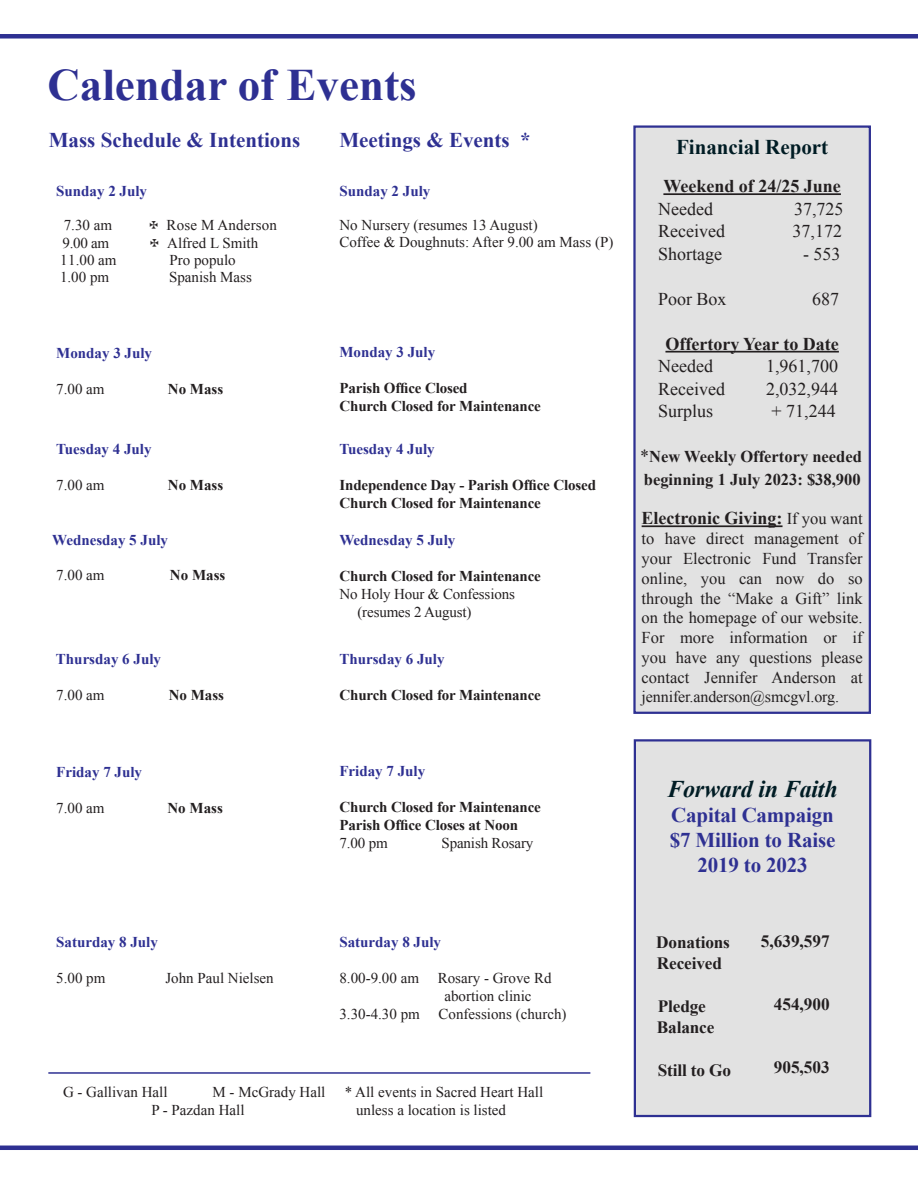
<style>
.page{position:relative;width:918px;height:1188px;background:#fff}
.page>*{position:absolute;margin:0;border:0;box-sizing:border-box;transform-origin:0 0}
.t1{font:700 45px "Times New Roman";color:#2e3092}
.t2{font:italic 700 24px "Times New Roman";letter-spacing:-.01em;color:#001c24}
.t3{font:700 21px "Times New Roman";letter-spacing:-.005em;color:#2e3092}
.t4{font:700 21px "Times New Roman";color:#001c24}
.t5{font:18px "Times New Roman";color:#231f20}
.t6{font:700 18px "Times New Roman";color:#231f20}
.t7{font:700 17.25px "Times New Roman";letter-spacing:-.01em;color:#231f20}
.t8{font:16.5px/19.8px "Times New Roman";color:#231f20;text-align:justify}
.t9{font:700 16.5px "Times New Roman";color:#231f20}
.t10{font:16.05px "Times New Roman";letter-spacing:-.01em;color:#231f20}
.t11{font:15px "Times New Roman";color:#231f20}
.t12{font:700 15px "Times New Roman";letter-spacing:-.01em;color:#231f20}
.t13{font:700 15px "Times New Roman";color:#2e3092}
.s1{font-family:"Monotype Sorts"}
.s2{font-weight:400;font-size:18px}
.s3{font-weight:400;font-size:16.5px}
</style>
<div class="page">
<div style="left:0;top:34px;width:918px;height:5px;background:#2e3092"></div>
<div style="left:634px;top:127px;width:236px;height:586px;background:#e2e2e2"></div>
<hr style="left:663px;top:193px;width:178px;height:2px;background:#231f20">
<hr style="left:665px;top:351px;width:174px;height:2px;background:#231f20">
<hr style="left:642px;top:525px;width:141px;height:2px;background:#231f20">
<div style="left:633px;top:125px;width:238px;height:589px;border:2px solid #2e3092"></div>
<hr style="left:0;top:1146px;width:918px;height:4px;background:#2e3092">
<hr style="left:48px;top:1072px;width:542px;height:2px;background:#2e3092">
<div style="left:635px;top:740px;width:235px;height:376px;background:#e2e2e2"></div>
<div style="left:634px;top:739px;width:237px;height:378px;border:2px solid #2e3092"></div>
<p class="t1" style="left:47px;top:54px;width:371px">Calendar of Events</p>
<p class="t3" style="left:49px;top:126px;width:253px">Mass Schedule &amp; Intentions</p>
<p class="t3" style="left:339px;top:126px;width:193px">Meetings &amp; Events *</p>
<p class="t13" style="left:56px;top:181px;width:92px">Sunday 2 July</p>
<p class="t11" style="left:64px;top:215px;width:50px">7.30 am</p>
<p class="t11" style="left:150px;top:215px;width:129px"><span class="s1">@</span> Rose M Anderson</p>
<p class="t11" style="left:63px;top:233px;width:48px">9.00 am</p>
<p class="t11" style="left:150px;top:233px;width:110px"><span class="s1">@</span> Alfred L Smith</p>
<p class="t11" style="left:60px;top:250px;width:58px">11.00 am</p>
<p class="t11" style="left:169px;top:250px;width:68px">Pro populo</p>
<p class="t11" style="left:60px;top:267px;width:51px">1.00 pm</p>
<p class="t11" style="left:169px;top:267px;width:84px">Spanish Mass</p>
<p class="t13" style="left:339px;top:180px;width:92px">Sunday 2 July</p>
<p class="t11" style="left:339px;top:215px;width:200px">No Nursery (resumes 13 August)</p>
<p class="t11" style="left:339px;top:232px;width:275px">Coffee &amp; Doughnuts: After 9.00 am Mass (P)</p>
<p class="t13" style="left:56px;top:342px;width:97px">Monday 3 July</p>
<p class="t11" style="left:56px;top:379px;width:50px">7.00 am</p>
<p class="t12" style="left:168px;top:378px;width:57px">No Mass</p>
<p class="t13" style="left:56px;top:439px;width:97px">Tuesday 4 July</p>
<p class="t11" style="left:56px;top:475px;width:50px">7.00 am</p>
<p class="t12" style="left:168px;top:475px;width:57px">No Mass</p>
<p class="t13" style="left:52px;top:529px;width:117px">Wednesday 5 July</p>
<p class="t11" style="left:56px;top:565px;width:50px">7.00 am</p>
<p class="t12" style="left:170px;top:565px;width:57px">No Mass</p>
<p class="t13" style="left:56px;top:649px;width:107px">Thursday 6 July</p>
<p class="t11" style="left:56px;top:685px;width:50px">7.00 am</p>
<p class="t12" style="left:169px;top:685px;width:57px">No Mass</p>
<p class="t13" style="left:56px;top:761px;width:87px">Friday 7 July</p>
<p class="t11" style="left:56px;top:798px;width:50px">7.00 am</p>
<p class="t12" style="left:168px;top:797px;width:57px">No Mass</p>
<p class="t13" style="left:339px;top:342px;width:97px">Monday 3 July</p>
<p class="t12" style="left:339px;top:378px;width:130px">Parish Office Closed</p>
<p class="t12" style="left:339px;top:396px;width:203px">Church Closed for Maintenance</p>
<p class="t13" style="left:339px;top:439px;width:97px">Tuesday 4 July</p>
<p class="t12" style="left:339px;top:475px;width:258px">Independence Day - Parish Office Closed</p>
<p class="t12" style="left:339px;top:493px;width:203px">Church Closed for Maintenance</p>
<p class="t13" style="left:339px;top:529px;width:117px">Wednesday 5 July</p>
<p class="t12" style="left:339px;top:565px;width:203px">Church Closed for Maintenance</p>
<p class="t11" style="left:339px;top:584px;width:177px">No Holy Hour &amp; Confessions</p>
<p class="t11" style="left:357px;top:602px;width:116px">(resumes 2 August)</p>
<p class="t13" style="left:339px;top:649px;width:107px">Thursday 6 July</p>
<p class="t12" style="left:339px;top:685px;width:203px">Church Closed for Maintenance</p>
<p class="t13" style="left:339px;top:761px;width:87px">Friday 7 July</p>
<p class="t12" style="left:339px;top:797px;width:203px">Church Closed for Maintenance</p>
<p class="t12" style="left:339px;top:815px;width:180px">Parish Office Closes at Noon</p>
<p class="t11" style="left:339px;top:833px;width:50px">7.00 pm</p>
<p class="t11" style="left:442px;top:833px;width:93px">Spanish Rosary</p>
<p class="t13" style="left:56px;top:932px;width:103px">Saturday 8 July</p>
<p class="t11" style="left:56px;top:968px;width:51px">5.00 pm</p>
<p class="t11" style="left:165px;top:968px;width:110px">John Paul Nielsen</p>
<p class="t13" style="left:339px;top:932px;width:103px">Saturday 8 July</p>
<p class="t11" style="left:339px;top:968px;width:81px">8.00-9.00 am</p>
<p class="t11" style="left:438px;top:968px;width:115px">Rosary - Grove Rd</p>
<p class="t11" style="left:444px;top:986px;width:89px">abortion clinic</p>
<p class="t11" style="left:339px;top:1004px;width:82px">3.30-4.30 pm</p>
<p class="t11" style="left:439px;top:1004px;width:129px">Confessions (church)</p>
<p class="t11" style="left:63px;top:1082px;width:106px">G - Gallivan Hall</p>
<p class="t11" style="left:213px;top:1082px;width:114px">M - McGrady Hall</p>
<p class="t11" style="left:151px;top:1100px;width:95px">P - Pazdan Hall</p>
<p class="t11" style="left:345px;top:1082px;width:200px">* All events in Sacred Heart Hall</p>
<p class="t11" style="left:356px;top:1100px;width:151px">unless a location is listed</p>
<p class="t4" style="left:676px;top:132px;width:154px">Financial Report</p>
<p class="t6" style="left:663px;top:174px;width:179px">Weekend of 24/25 June</p>
<p class="t5" style="left:658px;top:197px;width:56px">Needed</p>
<p class="t5" style="left:794px;top:197px;width:51px">37,725</p>
<p class="t5" style="left:658px;top:219px;width:68px">Received</p>
<p class="t5" style="left:793px;top:219px;width:51px">37,172</p>
<p class="t5" style="left:658px;top:242px;width:65px">Shortage</p>
<p class="t5" style="left:803px;top:242px;width:39px">- 553</p>
<p class="t5" style="left:658px;top:287px;width:70px">Poor Box</p>
<p class="t5" style="left:812px;top:287px;width:28px">687</p>
<p class="t6" style="left:665px;top:331px;width:175px">Offertory Year to Date</p>
<p class="t5" style="left:658px;top:354px;width:56px">Needed</p>
<p class="t5" style="left:766px;top:354px;width:73px">1,961,700</p>
<p class="t5" style="left:658px;top:377px;width:68px">Received</p>
<p class="t5" style="left:766px;top:377px;width:73px">2,032,944</p>
<p class="t5" style="left:658px;top:399px;width:57px">Surplus</p>
<p class="t5" style="left:772px;top:399px;width:66px">+ 71,244</p>
<p class="t9" style="left:640px;top:445px;width:223px"><span class="s2">*</span>New Weekly Offertory needed</p>
<p class="t9" style="left:644px;top:468px;width:218px">beginning 1 July 2023: $38,900</p>
<p class="t6" style="left:642px;top:506px;width:223px">Electronic Giving: <span class="s3">If you want</span></p>
<p class="t8" style="left:642px;top:528px;width:223px">to have direct management of your Electronic Fund Transfer online, you can now do so through the “Make a Gift” link on the homepage of our website.<br>For more information or if you have any questions please contact Jennifer Anderson at</p>
<p class="t10" style="left:642px;top:686px;width:199px">jennifer.anderson@smcgvl.org.</p>
<p class="t2" style="left:667px;top:772px;width:172px">Forward in Faith</p>
<p class="t3" style="left:671px;top:800px;width:164px">Capital Campaign</p>
<p class="t3" style="left:670px;top:826px;width:167px">$7 Million to Raise</p>
<p class="t3" style="left:697px;top:851px;width:112px">2019 to 2023</p>
<p class="t7" style="left:656px;top:930px;width:75px">Donations</p>
<p class="t7" style="left:657px;top:951px;width:67px">Received</p>
<p class="t7" style="left:658px;top:994px;width:50px">Pledge</p>
<p class="t7" style="left:657px;top:1015px;width:59px">Balance</p>
<p class="t7" style="left:658px;top:1058px;width:75px">Still to Go</p>
<p class="t7" style="left:761px;top:929px;width:70px">5,639,597</p>
<p class="t7" style="left:774px;top:992px;width:58px">454,900</p>
<p class="t7" style="left:774px;top:1055px;width:58px">905,503</p>
</div>
